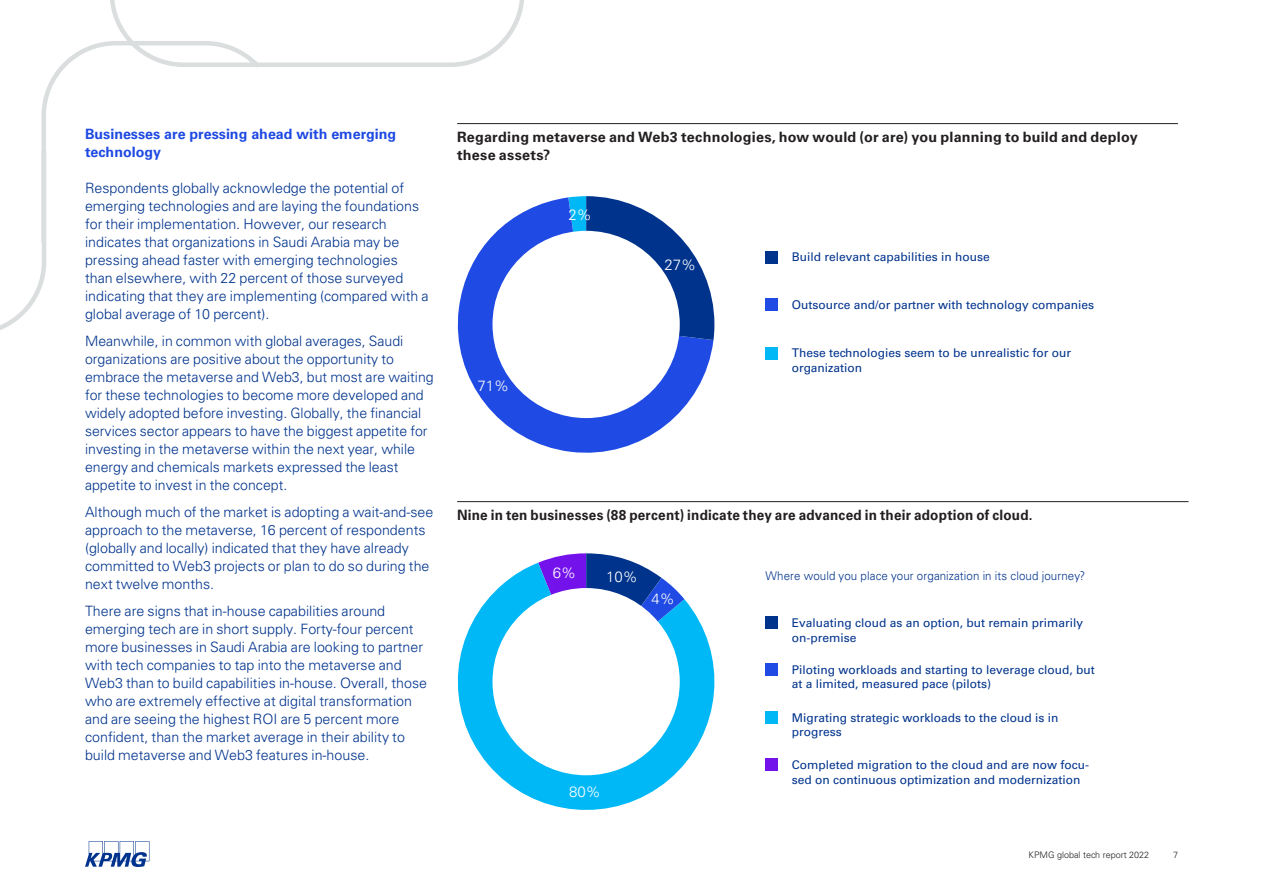
<style>
.page{position:relative;width:1263px;height:893px;background:#fff}
.page>*{position:absolute;margin:0;border:0;box-sizing:border-box;transform-origin:0 0}
.t1{font:300 15px "Univers";color:#fff}
.t2{font:300 14.25px/18px "Univers LT Std";color:#00338d}
.t3{font:700 14.25px/18px "Univers LT Std";letter-spacing:.015em;color:#231f20}
.t4{font:700 14.25px "Univers LT Std";letter-spacing:.015em;color:#231f20;scale:.95 1}
.t5{font:700 14.25px/18px "Univers LT Std";color:#1e49e2}
.t6{font:12px/14.4px "Univers LT Std";color:#00338d}
.t7{font:300 12px "Univers LT Std";letter-spacing:.01em;color:#00338d;scale:.96 1}
.t8{font:300 9px "Univers LT Std";color:#231f20}
</style>
<div class="page">
<svg style="left:457px;top:563px;width:258px;height:247px;fill:#00b8f5"></svg>
<svg style="left:538px;top:553px;width:146px;height:128px"></svg>
<div style="left:492px;top:588px;width:188px;height:187px;background:#fff;border-radius:50%"></div>
<hr style="left:457px;top:123px;width:721px;height:1px;background:#231f20">
<div style="left:765px;top:298px;width:13px;height:13px;background:#1f4ae3"></div>
<div style="left:765px;top:347px;width:13px;height:12px;background:#00b8f5"></div>
<div style="left:765px;top:251px;width:13px;height:13px;background:#00338c"></div>
<svg style="left:458px;top:197px;width:255px;height:256px;fill:#1f4ae3"></svg>
<svg style="left:568px;top:196px;width:146px;height:144px"></svg>
<div style="left:492px;top:231px;width:188px;height:187px;background:#fff;border-radius:50%"></div>
<hr style="left:457px;top:501px;width:731px;height:1px;background:#231f20">
<div style="left:765px;top:664px;width:13px;height:12px;background:#1f4ae3"></div>
<div style="left:765px;top:711px;width:13px;height:13px;background:#00b8f5"></div>
<div style="left:765px;top:617px;width:13px;height:12px;background:#00338c"></div>
<div style="left:765px;top:758px;width:13px;height:13px;background:#7312eb"></div>
<svg style="left:0;top:0;width:527px;height:338px"></svg>
<svg style="left:85px;top:841px;width:64px;height:26px"></svg>
<p class="t5" style="left:85px;top:125px;width:313px">Businesses are pressing ahead with emerging technology</p>
<p class="t2" style="left:85px;top:179px;width:345px">Respondents globally acknowledge the potential of emerging technologies and are laying the foundations for their implementation. However, our research indicates that organizations in Saudi Arabia may be pressing ahead faster with emerging technologies than elsewhere, with 22 percent of those surveyed indicating that they are implementing (compared with a global average of 10 percent).</p>
<p class="t2" style="left:85px;top:332px;width:350px">Meanwhile, in common with global averages, Saudi organizations are positive about the opportunity to embrace the metaverse and Web3, but most are waiting for these technologies to become more developed and widely adopted before investing. Globally, the financial services sector appears to have the biggest appetite for investing in the metaverse within the next year, while energy and chemicals markets expressed the least appetite to invest in the concept.</p>
<p class="t2" style="left:85px;top:503px;width:350px">Although much of the market is adopting a wait-and-see approach to the metaverse, 16 percent of respondents (globally and locally) indicated that they have already committed to Web3 projects or plan to do so during the next twelve months.</p>
<p class="t2" style="left:85px;top:602px;width:344px">There are signs that in-house capabilities around emerging tech are in short supply. Forty-four percent more businesses in Saudi Arabia are looking to partner with tech companies to tap into the metaverse and Web3 than to build capabilities in-house. Overall, those who are extremely effective at digital transformation and are seeing the highest ROI are 5 percent more confident, than the market average in their ability to build metaverse and Web3 features in-house.</p>
<p class="t3" style="left:457px;top:128px;width:682px">Regarding metaverse and Web3 technologies, how would (or are) you planning to build and deploy these assets?</p>
<p class="t1" style="left:568px;top:205px;width:25px">2%</p>
<p class="t1" style="left:477px;top:377px;width:33px">71%</p>
<p class="t1" style="left:664px;top:256px;width:33px">27%</p>
<p class="t6" style="left:792px;top:250px;width:200px">Build relevant capabilities in house</p>
<p class="t6" style="left:792px;top:297px;width:304px">Outsource and/or partner with technology companies</p>
<p class="t6" style="left:792px;top:346px;width:281px">These technologies seem to be unrealistic for our organization</p>
<p class="t4" style="left:457px;top:506px;width:607px">Nine in ten businesses (88 percent) indicate they are advanced in their adoption of cloud.</p>
<p class="t1" style="left:553px;top:563px;width:25px">6%</p>
<p class="t1" style="left:606px;top:568px;width:33px">10%</p>
<p class="t1" style="left:651px;top:590px;width:25px">4%</p>
<p class="t1" style="left:569px;top:783px;width:33px">80%</p>
<p class="t7" style="left:765px;top:568px;width:335px">Where would you place your organization in its cloud journey?</p>
<p class="t6" style="left:792px;top:616px;width:293px">Evaluating cloud as an option, but remain primarily on-premise</p>
<p class="t6" style="left:792px;top:662px;width:305px">Piloting workloads and starting to leverage cloud, but at a limited, measured pace (pilots)</p>
<p class="t6" style="left:792px;top:710px;width:268px">Migrating strategic workloads to the cloud is in progress</p>
<p class="t6" style="left:792px;top:758px;width:299px">Completed migration to the cloud and are now focu&shy;sed on continuous optimization and modernization</p>
<p class="t8" style="left:1029px;top:849px;width:122px">KPMG global tech report 2022</p>
<p class="t8" style="left:1173px;top:849px;width:7px">7</p>
</div>
